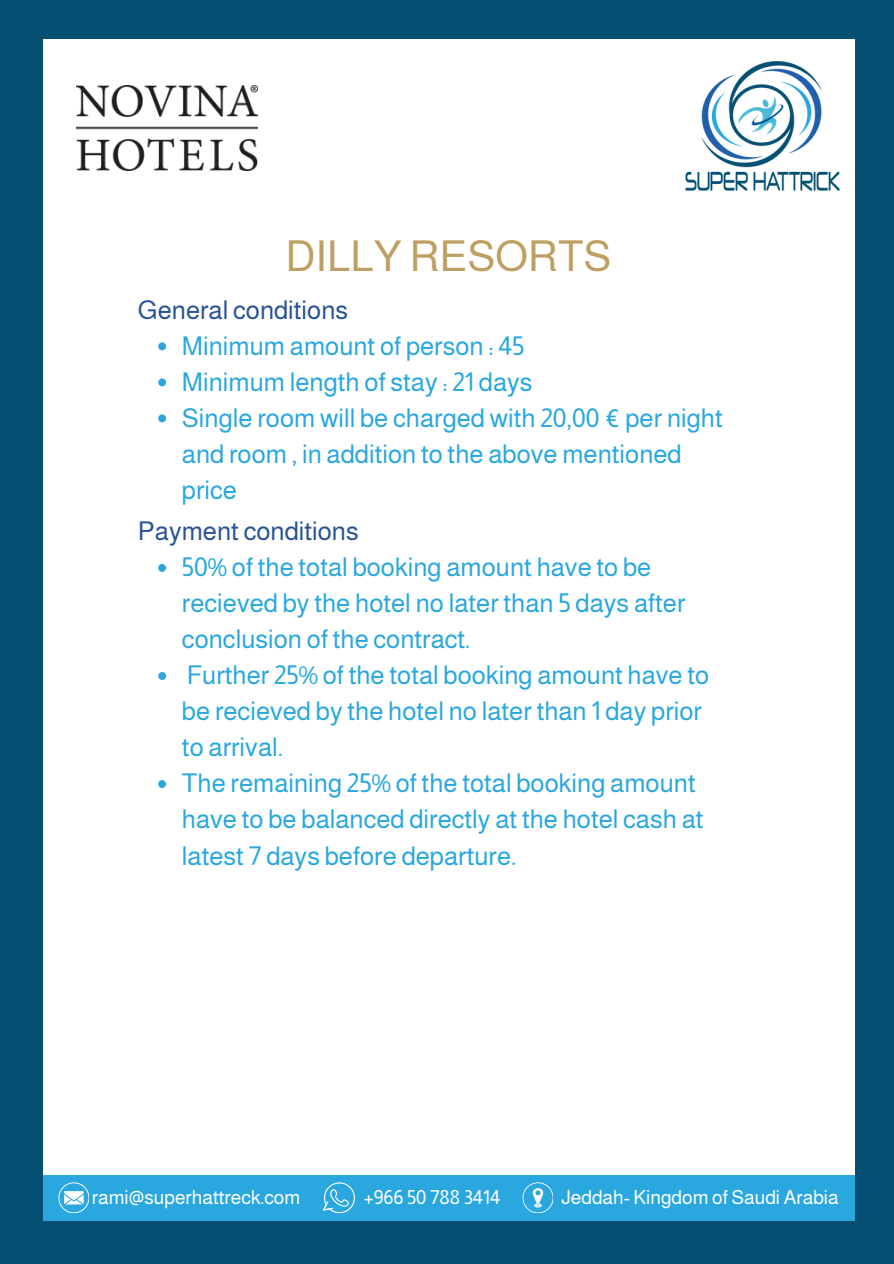
<style>
.page{position:relative;width:894px;height:1264px;background:#fff}
.page>*{position:absolute;margin:0;border:0;box-sizing:border-box;transform-origin:0 0}
.t1{font:42.6px "Almarai";color:#bd9f62}
.t2{font:25.95px/36px "Almarai";color:#29a7de}
.t3{font:25.95px "Almarai";color:#275395}
.t4{font:19.35px "Almarai";color:#fff}
</style>
<div class="page">
<div style="left:0;top:0;width:893px;height:1263px;background:#044f72"></div>
<div style="left:43px;top:40px;width:812px;height:1179px;background:#fff"></div>
<img style="left:685px;top:62px;width:154px;height:129px">
<div style="left:43px;top:1175px;width:812px;height:45px;background:#29a7de"></div>
<svg style="left:323px;top:1182px;width:32px;height:30px"></svg>
<svg style="left:58px;top:1182px;width:31px;height:30px"></svg>
<svg style="left:522px;top:1182px;width:30px;height:30px"></svg>
<svg style="left:158px;top:342px;width:8px;height:8px"></svg>
<svg style="left:158px;top:378px;width:8px;height:8px"></svg>
<svg style="left:158px;top:414px;width:8px;height:8px"></svg>
<svg style="left:158px;top:564px;width:8px;height:8px"></svg>
<svg style="left:158px;top:672px;width:8px;height:8px"></svg>
<svg style="left:158px;top:780px;width:8px;height:8px"></svg>
<img style="left:77px;top:85px;width:180px;height:86px">
<p class="t1" style="left:285px;top:232px;width:327px">DILLY RESORTS</p>
<p class="t3" style="left:138px;top:295px;width:212px">General conditions</p>
<p class="t2" style="left:182px;top:328px;width:344px">Minimum amount of person : 45</p>
<h2 class="t2" style="left:182px;top:364px;width:352px">Minimum length of stay : 21 days</h2>
<p class="t2" style="left:182px;top:400px;width:542px">Single room will be charged with 20,00 € per night and room , in addition to the above mentioned price</p>
<p class="t3" style="left:138px;top:517px;width:222px">Payment conditions</p>
<p class="t2" style="left:182px;top:549px;width:505px">50% of the total booking amount have to be recieved by the hotel no later than 5 days after conclusion of the contract.</p>
<p class="t2" style="left:182px;top:657px;width:528px">Further 25% of the total booking amount have to be recieved by the hotel no later than 1 day prior to arrival.</p>
<p class="t2" style="left:182px;top:765px;width:523px">The remaining 25% of the total booking amount have to be balanced directly at the hotel cash at latest 7 days before departure.</p>
<p class="t4" style="left:92px;top:1186px;width:210px">rami@superhattreck.com</p>
<h1 class="t4" style="left:363px;top:1186px;width:138px">+966 50 788 3414</h1>
<h2 class="t4" style="left:561px;top:1186px;width:279px">Jeddah- Kingdom of Saudi Arabia</h2>
</div>
